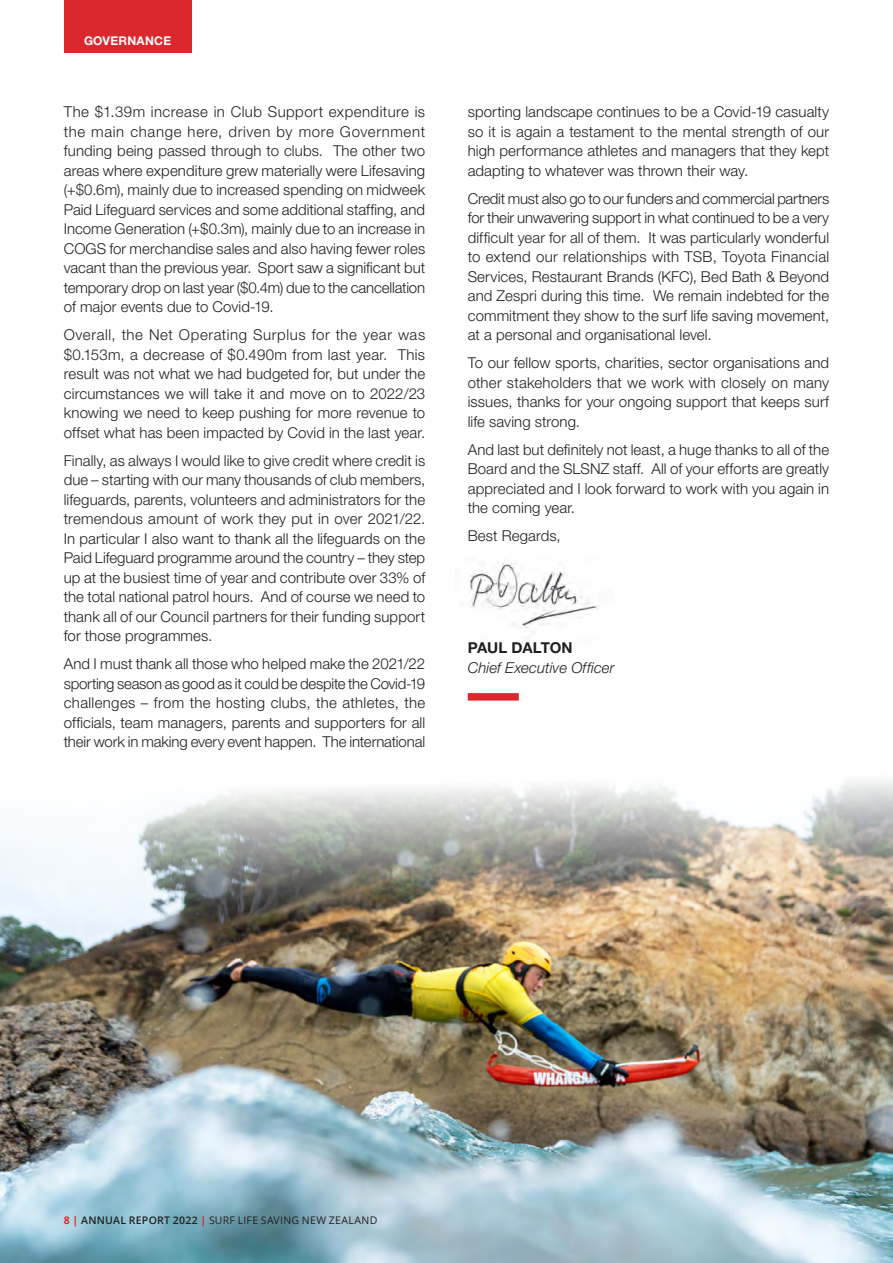
<style>
.page{position:relative;width:893px;height:1263px;background:#fff}
.page>*{position:absolute;margin:0;border:0;box-sizing:border-box;transform-origin:0 0}
.Body_copy{font:300 15px/19.5px "Helvetica Neue LT Pro";letter-spacing:.005em;color:#231f20;text-align:justify}
.text{font:italic 300 15px "Helvetica Neue LT Pro";letter-spacing:.005em;color:#231f20}
.text-2{font:700 15px "Helvetica Neue LT Pro";letter-spacing:-.01em;color:#231f20}
.t1{font:700 12px "Helvetica Neue LT Pro";letter-spacing:.02em;color:#fff}
.t2{font:10.5px "Open Sans";letter-spacing:.025em;color:#231f20}
.s1{font-weight:700;color:#dc272d}
.s2{font-weight:600}
</style>
<div class="page">
<div style="left:64px;top:0;width:127px;height:52px;background:#dc272d"></div>
<img style="left:0;top:942px;width:893px;height:321px">
<img style="left:0;top:693px;width:893px;height:249px">
<div style="left:468px;top:693px;width:51px;height:8px;background:#dc272d"></div>
<img style="left:470px;top:562px;width:128px;height:76px">
<p class="t1" style="left:84px;top:33px;width:89px">GOVERNANCE</p>
<p class="Body_copy" style="left:64px;top:102px;width:363px">The $1.39m increase in Club Support expenditure is the main change here, driven by more Government funding being passed through to clubs. The other two areas where expenditure grew materially were Lifesaving (+$0.6m), mainly due to increased spending on midweek Paid Lifeguard services and some additional staffing, and Income Generation (+$0.3m), mainly due to an increase in COGS for merchandise sales and also having fewer roles vacant than the previous year. Sport saw a significant but temporary drop on last year ($0.4m) due to the cancellation of major events due to Covid-19.</p>
<p class="Body_copy" style="left:64px;top:325px;width:363px">Overall, the Net Operating Surplus for the year was $0.153m, a decrease of $0.490m from last year. This result was not what we had budgeted for, but under the circumstances we will take it and move on to 2022/23 knowing we need to keep pushing for more revenue to offset what has been impacted by Covid in the last year.</p>
<p class="Body_copy" style="left:64px;top:450px;width:363px">Finally, as always I would like to give credit where credit is due – starting with our many thousands of club members, lifeguards, parents, volunteers and administrators for the tremendous amount of work they put in over 2021/22.<br>In particular I also want to thank all the lifeguards on the Paid Lifeguard programme around the country – they step up at the busiest time of year and contribute over 33% of the total national patrol hours. And of course we need to thank all of our Council partners for their funding support for those programmes.</p>
<p class="Body_copy" style="left:64px;top:654px;width:363px">And I must thank all those who helped make the 2021/22 sporting season as good as it could be despite the Covid-19 challenges – from the hosting clubs, the athletes, the officials, team managers, parents and supporters for all their work in making every event happen. The international</p>
<p class="Body_copy" style="left:468px;top:102px;width:363px">sporting landscape continues to be a Covid-19 casualty so it is again a testament to the mental strength of our high performance athletes and managers that they kept adapting to whatever was thrown their way.</p>
<p class="Body_copy" style="left:468px;top:188px;width:363px">Credit must also go to our funders and commercial partners for their unwavering support in what continued to be a very difficult year for all of them. It was particularly wonderful to extend our relationships with TSB, Toyota Financial Services, Restaurant Brands (KFC), Bed Bath &amp; Beyond and Zespri during this time. We remain indebted for the commitment they show to the surf life saving movement, at a personal and organisational level.</p>
<p class="Body_copy" style="left:468px;top:353px;width:363px">To our fellow sports, charities, sector organisations and other stakeholders that we work with closely on many issues, thanks for your ongoing support that keeps surf life saving strong.</p>
<p class="Body_copy" style="left:468px;top:439px;width:363px">And last but definitely not least, a huge thanks to all of the Board and the SLSNZ staff. All of your efforts are greatly appreciated and I look forward to work with you again in the coming year.</p>
<p class="Body_copy" style="left:468px;top:526px;width:95px">Best Regards,</p>
<p class="text-2" style="left:468px;top:638px;width:106px">PAUL DALTON</p>
<p class="text" style="left:468px;top:658px;width:148px">Chief Executive Officer</p>
<p class="t2" style="left:64px;top:1213px;width:315px"><span class="s1">8 |</span> <span class="s2">ANNUAL REPORT 2022</span> <span class="s1">|</span> SURF LIFE SAVING NEW ZEALAND</p>
</div>
